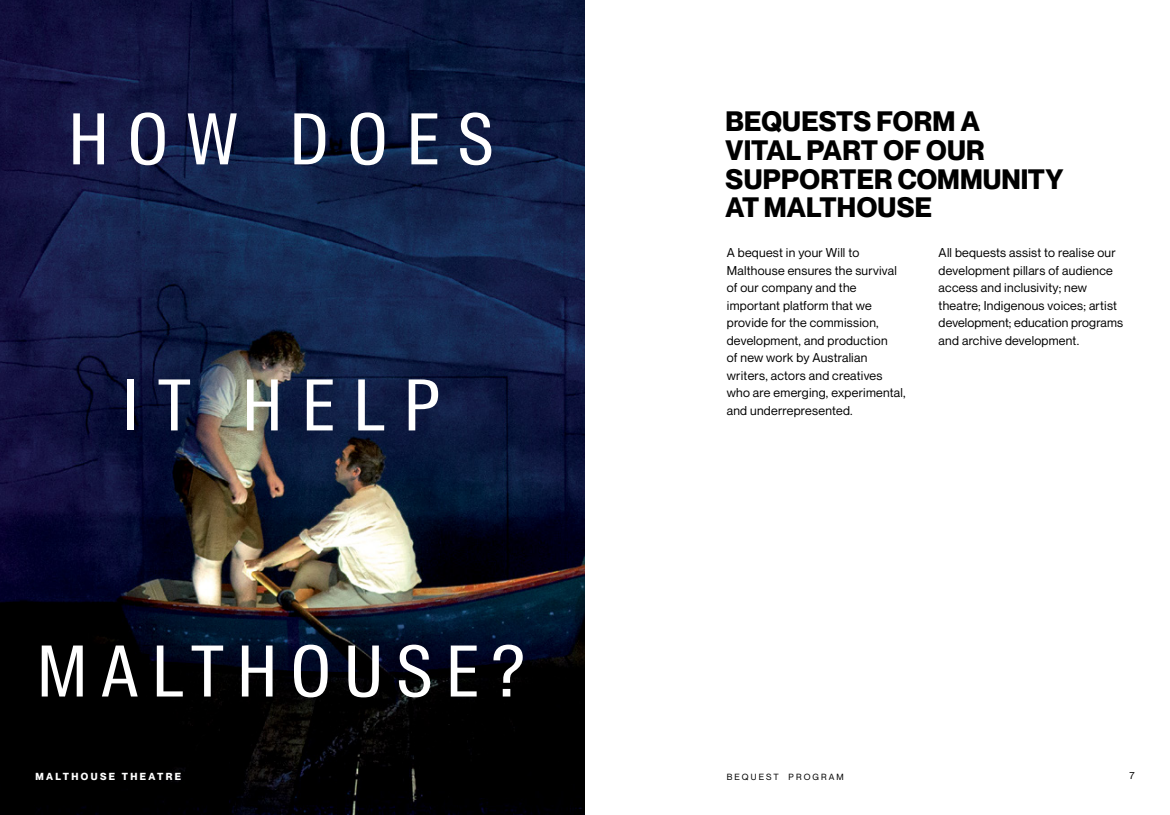
<style>
.page{position:relative;width:1170px;height:815px;background:#fff}
.page>*{position:absolute;margin:0;border:0;box-sizing:border-box;transform-origin:0 0}
.t1{font:70.25px "Suisse Intl Cond";letter-spacing:.27em;color:#fff}
.t2{font:70.25px "Suisse Intl Cond";letter-spacing:.19em;color:#fff}
.t3{font:700 27.5px/28.8px "Neue Montreal";letter-spacing:.01em;color:#000}
.t4{font:12.5px/17.5px "Neue Montreal";letter-spacing:.02em;color:#000}
.t5{font:700 10px "Neue Montreal";letter-spacing:.24em;color:#fff}
.t6{font:10px "Neue Montreal";color:#000}
.t7{font:8.75px "Neue Montreal";letter-spacing:.24em;color:#000}
</style>
<div class="page">
<img style="left:0;top:0;width:585px;height:815px">
<h1 class="t1" style="left:68px;top:99px;width:427px">HOW DOES</h1>
<h1 class="t1" style="left:122px;top:365px;width:318px">IT HELP</h1>
<h1 class="t2" style="left:37px;top:631px;width:490px">MALTHOUSE?</h1>
<h2 class="t3" style="left:725px;top:107px;width:339px">BEQUESTS FORM A<br>VITAL PART OF OUR<br>SUPPORTER COMMUNITY<br>AT MALTHOUSE</h2>
<p class="t4" style="left:726px;top:244px;width:180px">A bequest in your Will to<br>Malthouse ensures the survival of our company and the important platform that we provide for the commission, development, and production<br>of new work by Australian writers, actors and creatives who are emerging, experimental, and underrepresented.</p>
<p class="t4" style="left:938px;top:244px;width:186px">All bequests assist to realise our development pillars of audience access and inclusivity; new theatre; Indigenous voices; artist development; education programs and archive development.</p>
<p class="t5" style="left:36px;top:770px;width:147px">MALTHOUSE THEATRE</p>
<p class="t7" style="left:726px;top:771px;width:118px">BEQUEST PROGRAM</p>
<p class="t6" style="left:1129px;top:770px;width:7px">7</p>
</div>
